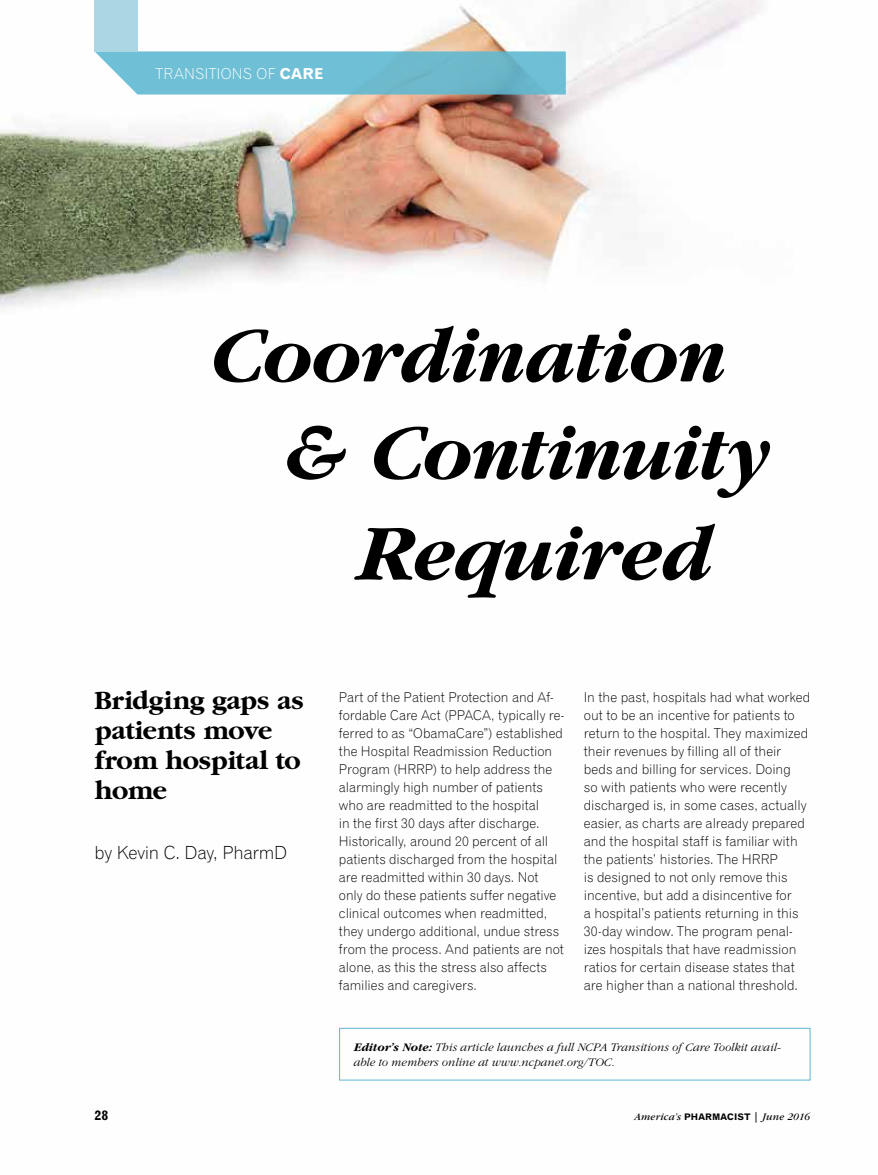
<style>
.page{position:relative;width:878px;height:1175px;background:#fff}
.page>*{position:absolute;margin:0;border:0;box-sizing:border-box;transform-origin:0 0}
.t1{font:italic 700 82.5px/100.6px "Garamond";letter-spacing:-.01em;color:#000;text-align:center}
.t2{font:700 27px/30px "Garamond";letter-spacing:-.01em;color:#000}
.t3{font:18px "Gothic 720 BT Light B";letter-spacing:-.015em;color:#000}
.t4{font:15px "Gothic 720 BT Light B";letter-spacing:.02em;color:#fff}
.t5{font:13.5px/18px "Gothic 720 BT Light B";color:#000}
.t6{font:13.5px "Gothic 720 BT Bold B";color:#000}
.t7{font:italic 300 12px/15px "Garamond";letter-spacing:.01em;color:#000}
.t8{font:italic 10.5px "Garamond";letter-spacing:.015em;color:#000}
.s1{font-family:"Gothic 720 BT Bold B"}
.s2{font-weight:700}
.s3{font-family:"Gothic 720 BT Bold B";font-style:normal;font-size:9px}
.s4{font-weight:700;font-style:normal}
</style>
<div class="page">
<img style="left:0;top:0;width:811px;height:1081px">
<div style="left:339px;top:1028px;width:471px;height:52px;border:1px solid #5cb8d1"></div>
<svg style="left:94px;top:51px;width:472px;height:44px;background:#76c0d3"></svg>
<div style="left:94px;top:0;width:44px;height:51px;background:#abd7e4"></div>
<p class="t4" style="left:156px;top:64px;width:169px">TRANSITIONS OF <span class="s1">CARE</span></p>
<h1 class="t1" style="left:208px;top:306px;width:516px">Coordination</h1>
<h1 class="t1" style="left:283px;top:403px;width:487px">&amp; Continuity<br>Required</h1>
<h2 class="t2" style="left:94px;top:686px;width:211px">Bridging gaps as patients move from hospital to home</h2>
<h3 class="t3" style="left:94px;top:841px;width:194px">by Kevin C. Day, PharmD</h3>
<p class="t5" style="left:339px;top:688px;width:227px">Part of the Patient Protection and Af&shy;fordable Care Act (PPACA, typically re&shy;ferred to as “ObamaCare”) established the Hospital Readmission Reduction Program (HRRP) to help address the alarmingly high number of patients who are readmitted to the hospital<br>in the first 30 days after discharge.<br>Historically, around 20 percent of all patients discharged from the hospital are readmitted within 30 days. Not only do these patients suffer negative clinical outcomes when readmitted, they undergo additional, undue stress from the process. And patients are not alone, as this the stress also affects families and caregivers.</p>
<p class="t5" style="left:584px;top:688px;width:228px">In the past, hospitals had what worked out to be an incentive for patients to return to the hospital. They maximized their revenues by filling all of their beds and billing for services. Doing<br>so with patients who were recently discharged is, in some cases, actually easier, as charts are already prepared and the hospital staff is familiar with the patients’ histories. The HRRP<br>is designed to not only remove this incentive, but add a disincentive for<br>a hospital’s patients returning in this 30-day window. The program penal&shy;izes hospitals that have readmission ratios for certain disease states that are higher than a national threshold.</p>
<p class="t7" style="left:353px;top:1040px;width:429px"><span class="s2">Editor’s Note:</span> This article launches a full NCPA Transitions of Care Toolkit avail&shy;able to members online at www.ncpanet.org/TOC.</p>
<p class="t6" style="left:94px;top:1107px;width:16px">28</p>
<p class="t8" style="left:634px;top:1111px;width:177px">America’s <span class="s3">PHARMACIST</span> <span class="s4">|</span> June 2016</p>
</div>
